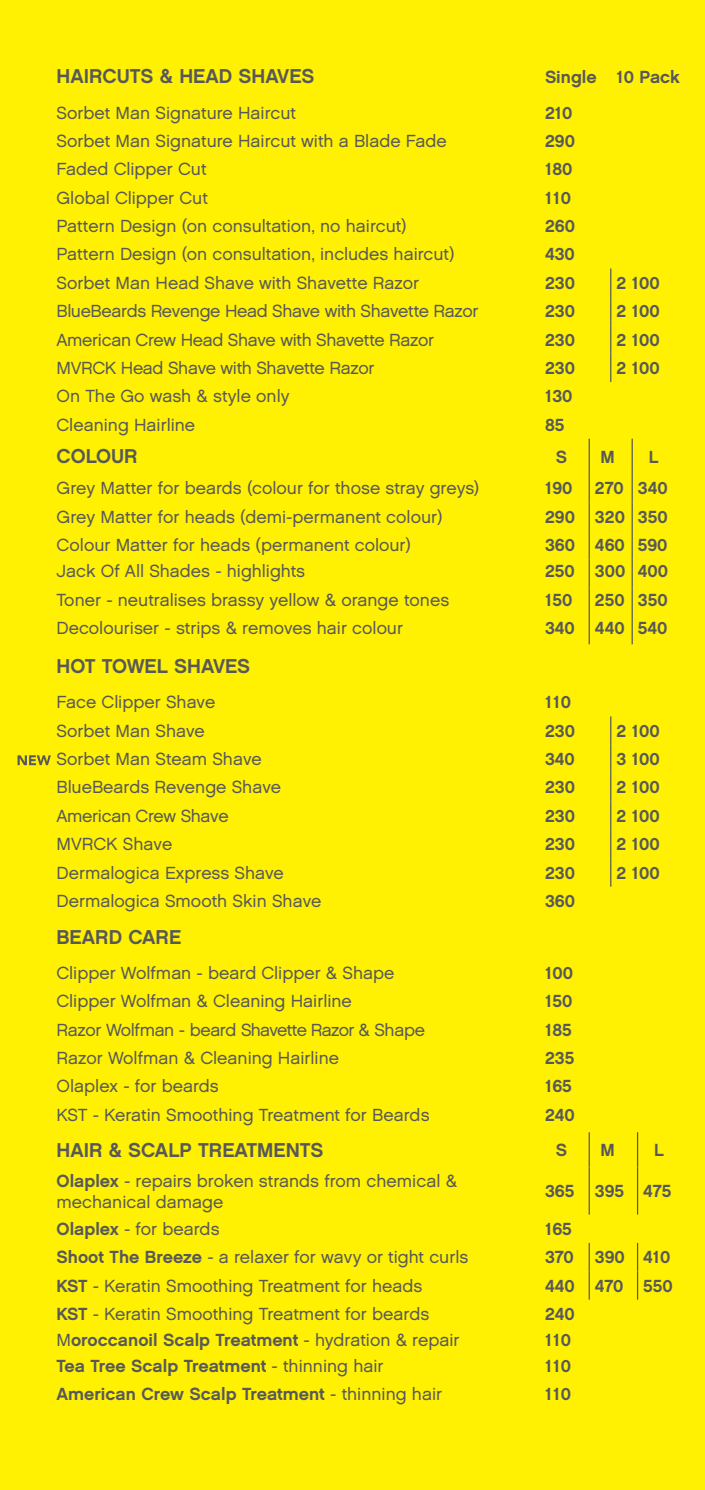
<style>
.page{position:relative;width:705px;height:1490px;background:#fff}
.page>*{position:absolute;margin:0;border:0;box-sizing:border-box;transform-origin:0 0}
.t1{font:20px "Chalet New York Nineteen Sixty";color:#57585a}
.t2{font:17.5px/21px "Chalet London Nineteen Sixty";color:#57585a}
.t3{font:17.5px "Chalet New York Nineteen Sixty";color:#57585a}
.t4{font:17.5px "Chalet London Nineteen Sixty";letter-spacing:-.02em;color:#57585a}
.s1{font-family:"Chalet New York Nineteen Sixty"}
.s2{font-family:"Chalet London Nineteen Sixty"}
</style>
<div class="page">
<div style="left:0;top:0;width:705px;height:1489px;background:#fff101"></div>
<svg style="left:610px;top:268px;width:1px;height:114px"></svg>
<hr style="left:588px;top:438px;width:2px;height:36px;background:#57585a">
<hr style="left:631px;top:438px;width:2px;height:36px;background:#57585a">
<hr style="left:588px;top:474px;width:2px;height:28px;background:#57585a">
<hr style="left:631px;top:474px;width:2px;height:28px;background:#57585a">
<hr style="left:588px;top:502px;width:2px;height:29px;background:#57585a">
<hr style="left:631px;top:502px;width:2px;height:29px;background:#57585a">
<hr style="left:588px;top:531px;width:2px;height:28px;background:#57585a">
<hr style="left:631px;top:531px;width:2px;height:28px;background:#57585a">
<hr style="left:588px;top:559px;width:2px;height:28px;background:#57585a">
<hr style="left:631px;top:559px;width:2px;height:28px;background:#57585a">
<hr style="left:588px;top:587px;width:2px;height:29px;background:#57585a">
<hr style="left:631px;top:587px;width:2px;height:29px;background:#57585a">
<hr style="left:588px;top:616px;width:2px;height:28px;background:#57585a">
<hr style="left:631px;top:616px;width:2px;height:28px;background:#57585a">
<svg style="left:610px;top:716px;width:1px;height:170px"></svg>
<svg style="left:18px;top:755px;width:33px;height:10px"></svg>
<hr style="left:588px;top:1132px;width:2px;height:35px;background:#57585a">
<hr style="left:637px;top:1132px;width:1px;height:35px;background:#57585a">
<hr style="left:588px;top:1167px;width:2px;height:47px;background:#57585a">
<hr style="left:637px;top:1167px;width:1px;height:47px;background:#57585a">
<hr style="left:588px;top:1242px;width:2px;height:29px;background:#57585a">
<hr style="left:588px;top:1271px;width:2px;height:28px;background:#57585a">
<svg style="left:637px;top:1242px;width:1px;height:57px"></svg>
<p class="t1" style="left:57px;top:64px;width:259px">HAIRCUTS &amp; HEAD SHAVES</p>
<p class="t3" style="left:545px;top:66px;width:53px">Single</p>
<p class="t3" style="left:616px;top:66px;width:65px">10 Pack</p>
<p class="t2" style="left:57px;top:102px;width:241px">Sorbet Man Signature Haircut</p>
<p class="t3" style="left:545px;top:102px;width:29px">210</p>
<p class="t2" style="left:57px;top:130px;width:392px">Sorbet Man Signature Haircut with a Blade Fade</p>
<p class="t3" style="left:545px;top:130px;width:32px">290</p>
<p class="t2" style="left:57px;top:159px;width:151px">Faded Clipper Cut</p>
<p class="t3" style="left:545px;top:159px;width:29px">180</p>
<p class="t2" style="left:57px;top:187px;width:153px">Global Clipper Cut</p>
<p class="t3" style="left:545px;top:187px;width:27px">110</p>
<p class="t2" style="left:57px;top:215px;width:352px">Pattern Design (on consultation, no haircut)</p>
<p class="t3" style="left:545px;top:215px;width:32px">260</p>
<p class="t2" style="left:57px;top:244px;width:399px">Pattern Design (on consultation, includes haircut)</p>
<p class="t3" style="left:545px;top:244px;width:31px">430</p>
<p class="t2" style="left:57px;top:272px;width:364px">Sorbet Man Head Shave with Shavette Razor</p>
<p class="t3" style="left:545px;top:272px;width:32px">230</p>
<p class="t3" style="left:616px;top:272px;width:45px">2 100</p>
<p class="t4" style="left:57px;top:300px;width:423px">BlueBeards Revenge Head Shave with Shavette Razor</p>
<p class="t3" style="left:545px;top:300px;width:32px">230</p>
<p class="t3" style="left:616px;top:300px;width:45px">2 100</p>
<p class="t4" style="left:57px;top:329px;width:379px">American Crew Head Shave with Shavette Razor</p>
<p class="t3" style="left:545px;top:329px;width:32px">230</p>
<p class="t3" style="left:616px;top:329px;width:45px">2 100</p>
<p class="t4" style="left:57px;top:357px;width:319px">MVRCK Head Shave with Shavette Razor</p>
<p class="t3" style="left:545px;top:357px;width:32px">230</p>
<p class="t3" style="left:616px;top:357px;width:45px">2 100</p>
<p class="t2" style="left:57px;top:385px;width:234px">On The Go wash &amp; style only</p>
<p class="t3" style="left:545px;top:385px;width:29px">130</p>
<p class="t2" style="left:57px;top:414px;width:140px">Cleaning Hairline</p>
<p class="t3" style="left:545px;top:414px;width:21px">85</p>
<p class="t1" style="left:57px;top:444px;width:83px">COLOUR</p>
<p class="t3" style="left:556px;top:446px;width:13px">S</p>
<p class="t3" style="left:600px;top:446px;width:16px">M</p>
<p class="t3" style="left:648px;top:446px;width:11px">L</p>
<p class="t2" style="left:57px;top:477px;width:424px">Grey Matter for beards (colour for those stray greys)</p>
<p class="t3" style="left:545px;top:477px;width:29px">190</p>
<p class="t3" style="left:595px;top:477px;width:30px">270</p>
<p class="t3" style="left:638px;top:477px;width:31px">340</p>
<p class="t2" style="left:57px;top:506px;width:387px">Grey Matter for heads (demi-permanent colour)</p>
<p class="t3" style="left:545px;top:506px;width:32px">290</p>
<p class="t3" style="left:595px;top:506px;width:32px">320</p>
<p class="t3" style="left:638px;top:506px;width:31px">350</p>
<p class="t2" style="left:57px;top:534px;width:356px">Colour Matter for heads (permanent colour)</p>
<p class="t3" style="left:545px;top:534px;width:32px">360</p>
<p class="t3" style="left:595px;top:534px;width:31px">460</p>
<p class="t3" style="left:638px;top:534px;width:31px">590</p>
<p class="t2" style="left:57px;top:560px;width:250px">Jack Of All Shades - highlights</p>
<p class="t3" style="left:545px;top:560px;width:31px">250</p>
<p class="t3" style="left:595px;top:560px;width:32px">300</p>
<p class="t3" style="left:638px;top:560px;width:32px">400</p>
<p class="t2" style="left:57px;top:588px;width:394px">Toner - neutralises brassy yellow &amp; orange tones</p>
<p class="t3" style="left:545px;top:588px;width:29px">150</p>
<p class="t3" style="left:595px;top:588px;width:31px">250</p>
<p class="t3" style="left:638px;top:588px;width:31px">350</p>
<p class="t2" style="left:57px;top:617px;width:348px">Decolouriser - strips &amp; removes hair colour</p>
<p class="t3" style="left:545px;top:617px;width:31px">340</p>
<p class="t3" style="left:595px;top:617px;width:31px">440</p>
<p class="t3" style="left:638px;top:617px;width:31px">540</p>
<p class="t1" style="left:57px;top:654px;width:195px">HOT TOWEL SHAVES</p>
<p class="t2" style="left:57px;top:691px;width:160px">Face Clipper Shave</p>
<p class="t3" style="left:545px;top:691px;width:27px">110</p>
<p class="t2" style="left:57px;top:720px;width:150px">Sorbet Man Shave</p>
<p class="t3" style="left:545px;top:720px;width:32px">230</p>
<p class="t3" style="left:616px;top:720px;width:45px">2 100</p>
<p class="t2" style="left:57px;top:748px;width:207px">Sorbet Man Steam Shave</p>
<p class="t3" style="left:545px;top:748px;width:31px">340</p>
<p class="t3" style="left:616px;top:748px;width:45px">3 100</p>
<p class="t2" style="left:57px;top:776px;width:226px">BlueBeards Revenge Shave</p>
<p class="t3" style="left:545px;top:776px;width:32px">230</p>
<p class="t3" style="left:616px;top:776px;width:45px">2 100</p>
<p class="t4" style="left:57px;top:805px;width:174px">American Crew Shave</p>
<p class="t3" style="left:545px;top:805px;width:32px">230</p>
<p class="t3" style="left:616px;top:805px;width:45px">2 100</p>
<p class="t2" style="left:57px;top:833px;width:117px">MVRCK Shave</p>
<p class="t3" style="left:545px;top:833px;width:32px">230</p>
<p class="t3" style="left:616px;top:833px;width:45px">2 100</p>
<p class="t2" style="left:57px;top:861px;width:229px">Dermalogica Express Shave</p>
<p class="t3" style="left:545px;top:861px;width:32px">230</p>
<p class="t3" style="left:616px;top:861px;width:45px">2 100</p>
<p class="t2" style="left:57px;top:890px;width:266px">Dermalogica Smooth Skin Shave</p>
<p class="t3" style="left:545px;top:890px;width:32px">360</p>
<p class="t1" style="left:57px;top:924px;width:126px">BEARD CARE</p>
<p class="t2" style="left:57px;top:962px;width:339px">Clipper Wolfman - beard Clipper &amp; Shape</p>
<p class="t3" style="left:545px;top:962px;width:29px">100</p>
<p class="t2" style="left:57px;top:990px;width:297px">Clipper Wolfman &amp; Cleaning Hairline</p>
<p class="t3" style="left:545px;top:990px;width:29px">150</p>
<p class="t4" style="left:57px;top:1018px;width:370px">Razor Wolfman - beard Shavette Razor &amp; Shape</p>
<p class="t3" style="left:545px;top:1018px;width:28px">185</p>
<p class="t2" style="left:57px;top:1047px;width:284px">Razor Wolfman &amp; Cleaning Hairline</p>
<p class="t3" style="left:545px;top:1047px;width:31px">235</p>
<p class="t2" style="left:57px;top:1075px;width:164px">Olaplex - for beards</p>
<p class="t3" style="left:545px;top:1075px;width:28px">165</p>
<p class="t2" style="left:57px;top:1103px;width:374px">KST - Keratin Smoothing Treatment for Beards</p>
<p class="t3" style="left:545px;top:1103px;width:31px">240</p>
<p class="t1" style="left:57px;top:1137px;width:268px">HAIR &amp; SCALP TREATMENTS</p>
<p class="t3" style="left:556px;top:1139px;width:13px">S</p>
<p class="t3" style="left:600px;top:1139px;width:16px">M</p>
<p class="t3" style="left:654px;top:1139px;width:11px">L</p>
<p class="t2" style="left:57px;top:1169px;width:402px"><span class="s1">Olaplex</span> - repairs broken strands from chemical &amp; mechanical damage</p>
<p class="t3" style="left:545px;top:1180px;width:31px">365</p>
<p class="t3" style="left:595px;top:1180px;width:31px">395</p>
<p class="t3" style="left:643px;top:1180px;width:30px">475</p>
<p class="t2" style="left:57px;top:1217px;width:164px"><span class="s1">Olaplex</span> - for beards</p>
<p class="t3" style="left:545px;top:1217px;width:28px">165</p>
<p class="t2" style="left:57px;top:1246px;width:413px"><span class="s1">Shoot The Breeze</span> - a relaxer for wavy or tight curls</p>
<p class="t3" style="left:545px;top:1246px;width:30px">370</p>
<p class="t3" style="left:595px;top:1246px;width:31px">390</p>
<p class="t3" style="left:643px;top:1246px;width:29px">410</p>
<p class="t2" style="left:57px;top:1274px;width:367px"><span class="s1">KST</span> - Keratin Smoothing Treatment for heads</p>
<p class="t3" style="left:545px;top:1274px;width:31px">440</p>
<p class="t3" style="left:595px;top:1274px;width:30px">470</p>
<p class="t3" style="left:643px;top:1274px;width:31px">550</p>
<p class="t2" style="left:57px;top:1302px;width:374px"><span class="s1">KST</span> - Keratin Smoothing Treatment for beards</p>
<p class="t3" style="left:545px;top:1302px;width:31px">240</p>
<p class="t3" style="left:57px;top:1328px;width:404px"><span class="s2">M</span>oroccanoil Scalp Treatment <span class="s2">- hydration &amp; repair</span></p>
<p class="t3" style="left:545px;top:1328px;width:27px">110</p>
<p class="t3" style="left:57px;top:1354px;width:328px">Tea Tree Scalp Treatment <span class="s2">- thinning hair</span></p>
<p class="t3" style="left:545px;top:1354px;width:27px">110</p>
<p class="t3" style="left:57px;top:1383px;width:387px">American Crew Scalp Treatment <span class="s2">- thinning hair</span></p>
<p class="t3" style="left:545px;top:1383px;width:27px">110</p>
</div>
